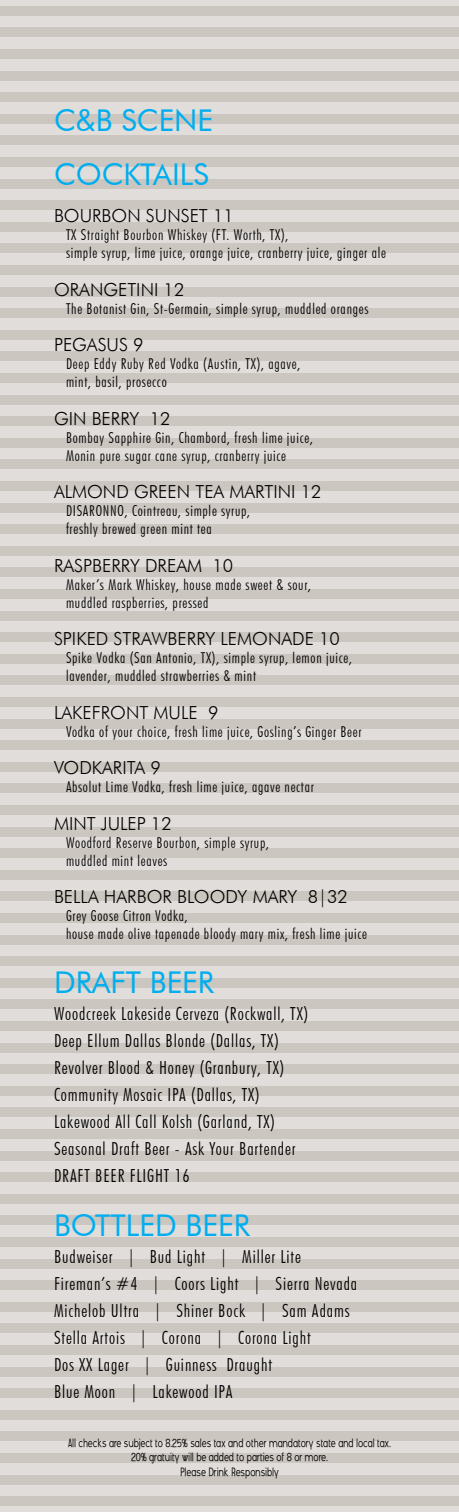
<style>
.page{position:relative;width:459px;height:1512px;background:#e1ddda}
.page>*{position:absolute;margin:0;border:0;box-sizing:border-box;transform-origin:0 0}
.t1{font:30px/54px "Futura BT";color:#00aeef}
.t2{font:300 condensed 18px/27px "Futura BT";letter-spacing:.05em;color:#000}
.t3{font:300 18px "Futura BT";color:#000}
.t4{font:300 condensed 15px/18px "Futura BT";letter-spacing:.05em;color:#000}
.t5{font:12px/14.4px "Angostura";color:#000;text-align:center}
</style>
<div class="page">
<div style="left:0;top:6px;width:459px;height:10px;background:#ccc6c1"></div>
<div style="left:0;top:200px;width:459px;height:10px;background:#ccc6c1"></div>
<div style="left:0;top:179px;width:459px;height:9px;background:#ccc6c1"></div>
<div style="left:0;top:157px;width:459px;height:10px;background:#ccc6c1"></div>
<div style="left:0;top:136px;width:459px;height:9px;background:#ccc6c1"></div>
<div style="left:0;top:114px;width:459px;height:10px;background:#ccc6c1"></div>
<div style="left:0;top:92px;width:459px;height:10px;background:#ccc6c1"></div>
<div style="left:0;top:71px;width:459px;height:9px;background:#ccc6c1"></div>
<div style="left:0;top:49px;width:459px;height:10px;background:#ccc6c1"></div>
<div style="left:0;top:28px;width:459px;height:9px;background:#ccc6c1"></div>
<div style="left:0;top:222px;width:459px;height:10px;background:#ccc6c1"></div>
<div style="left:0;top:416px;width:459px;height:10px;background:#ccc6c1"></div>
<div style="left:0;top:395px;width:459px;height:9px;background:#ccc6c1"></div>
<div style="left:0;top:373px;width:459px;height:10px;background:#ccc6c1"></div>
<div style="left:0;top:352px;width:459px;height:9px;background:#ccc6c1"></div>
<div style="left:0;top:330px;width:459px;height:10px;background:#ccc6c1"></div>
<div style="left:0;top:308px;width:459px;height:10px;background:#ccc6c1"></div>
<div style="left:0;top:287px;width:459px;height:9px;background:#ccc6c1"></div>
<div style="left:0;top:265px;width:459px;height:10px;background:#ccc6c1"></div>
<div style="left:0;top:244px;width:459px;height:9px;background:#ccc6c1"></div>
<div style="left:0;top:438px;width:459px;height:10px;background:#ccc6c1"></div>
<div style="left:0;top:632px;width:459px;height:10px;background:#ccc6c1"></div>
<div style="left:0;top:611px;width:459px;height:9px;background:#ccc6c1"></div>
<div style="left:0;top:589px;width:459px;height:10px;background:#ccc6c1"></div>
<div style="left:0;top:568px;width:459px;height:9px;background:#ccc6c1"></div>
<div style="left:0;top:546px;width:459px;height:10px;background:#ccc6c1"></div>
<div style="left:0;top:524px;width:459px;height:10px;background:#ccc6c1"></div>
<div style="left:0;top:503px;width:459px;height:9px;background:#ccc6c1"></div>
<div style="left:0;top:481px;width:459px;height:10px;background:#ccc6c1"></div>
<div style="left:0;top:460px;width:459px;height:9px;background:#ccc6c1"></div>
<div style="left:0;top:654px;width:459px;height:10px;background:#ccc6c1"></div>
<div style="left:0;top:848px;width:459px;height:10px;background:#ccc6c1"></div>
<div style="left:0;top:827px;width:459px;height:9px;background:#ccc6c1"></div>
<div style="left:0;top:805px;width:459px;height:10px;background:#ccc6c1"></div>
<div style="left:0;top:784px;width:459px;height:9px;background:#ccc6c1"></div>
<div style="left:0;top:762px;width:459px;height:10px;background:#ccc6c1"></div>
<div style="left:0;top:740px;width:459px;height:10px;background:#ccc6c1"></div>
<div style="left:0;top:719px;width:459px;height:9px;background:#ccc6c1"></div>
<div style="left:0;top:697px;width:459px;height:10px;background:#ccc6c1"></div>
<div style="left:0;top:676px;width:459px;height:9px;background:#ccc6c1"></div>
<div style="left:0;top:870px;width:459px;height:10px;background:#ccc6c1"></div>
<div style="left:0;top:1064px;width:459px;height:10px;background:#ccc6c1"></div>
<div style="left:0;top:1043px;width:459px;height:9px;background:#ccc6c1"></div>
<div style="left:0;top:1021px;width:459px;height:10px;background:#ccc6c1"></div>
<div style="left:0;top:1000px;width:459px;height:9px;background:#ccc6c1"></div>
<div style="left:0;top:978px;width:459px;height:10px;background:#ccc6c1"></div>
<div style="left:0;top:956px;width:459px;height:10px;background:#ccc6c1"></div>
<div style="left:0;top:935px;width:459px;height:9px;background:#ccc6c1"></div>
<div style="left:0;top:913px;width:459px;height:10px;background:#ccc6c1"></div>
<div style="left:0;top:892px;width:459px;height:9px;background:#ccc6c1"></div>
<div style="left:0;top:1086px;width:459px;height:10px;background:#ccc6c1"></div>
<div style="left:0;top:1280px;width:459px;height:10px;background:#ccc6c1"></div>
<div style="left:0;top:1259px;width:459px;height:9px;background:#ccc6c1"></div>
<div style="left:0;top:1237px;width:459px;height:10px;background:#ccc6c1"></div>
<div style="left:0;top:1216px;width:459px;height:9px;background:#ccc6c1"></div>
<div style="left:0;top:1194px;width:459px;height:10px;background:#ccc6c1"></div>
<div style="left:0;top:1172px;width:459px;height:10px;background:#ccc6c1"></div>
<div style="left:0;top:1151px;width:459px;height:9px;background:#ccc6c1"></div>
<div style="left:0;top:1129px;width:459px;height:10px;background:#ccc6c1"></div>
<div style="left:0;top:1108px;width:459px;height:9px;background:#ccc6c1"></div>
<div style="left:0;top:1453px;width:459px;height:10px;background:#ccc6c1"></div>
<div style="left:0;top:1432px;width:459px;height:9px;background:#ccc6c1"></div>
<div style="left:0;top:1410px;width:459px;height:10px;background:#ccc6c1"></div>
<div style="left:0;top:1388px;width:459px;height:10px;background:#ccc6c1"></div>
<div style="left:0;top:1367px;width:459px;height:9px;background:#ccc6c1"></div>
<div style="left:0;top:1345px;width:459px;height:10px;background:#ccc6c1"></div>
<div style="left:0;top:1324px;width:459px;height:9px;background:#ccc6c1"></div>
<div style="left:0;top:1302px;width:459px;height:10px;background:#ccc6c1"></div>
<div style="left:0;top:1496px;width:459px;height:10px;background:#ccc6c1"></div>
<div style="left:0;top:1475px;width:459px;height:9px;background:#ccc6c1"></div>
<h1 class="t1" style="left:54px;top:93px;width:161px">C&amp;B SCENE<br>COCKTAILS</h1>
<p class="t3" style="left:54px;top:205px;width:181px">BOURBON SUNSET 11</p>
<p class="t4" style="left:66px;top:226px;width:322px">TX Straight Bourbon Whiskey (FT. Worth, TX),<br>simple syrup, lime juice, orange juice, cranberry juice, ginger ale</p>
<p class="t3" style="left:54px;top:278px;width:132px">ORANGETINI 12</p>
<p class="t4" style="left:66px;top:299px;width:304px">The Botanist Gin, St-Germain, simple syrup, muddled oranges</p>
<p class="t3" style="left:54px;top:334px;width:91px">PEGASUS 9</p>
<p class="t4" style="left:66px;top:355px;width:236px">Deep Eddy Ruby Red Vodka (Austin, TX), agave, mint, basil, prosecco</p>
<p class="t3" style="left:54px;top:407px;width:118px">GIN BERRY 12</p>
<p class="t4" style="left:66px;top:428px;width:248px">Bombay Sapphire Gin, Chambord, fresh lime juice,<br>Monin pure sugar cane syrup, cranberry juice</p>
<p class="t3" style="left:54px;top:481px;width:269px">ALMOND GREEN TEA MARTINI 12</p>
<p class="t4" style="left:66px;top:502px;width:186px">DISARONNO, Cointreau, simple syrup, freshly brewed green mint tea</p>
<p class="t3" style="left:54px;top:554px;width:181px">RASPBERRY DREAM 10</p>
<p class="t4" style="left:66px;top:575px;width:247px">Maker’s Mark Whiskey, house made sweet &amp; sour, muddled raspberries, pressed</p>
<p class="t3" style="left:54px;top:628px;width:287px">SPIKED STRAWBERRY LEMONADE 10</p>
<p class="t4" style="left:66px;top:649px;width:288px">Spike Vodka (San Antonio, TX), simple syrup, lemon juice, lavender, muddled strawberries &amp; mint</p>
<p class="t3" style="left:54px;top:701px;width:166px">LAKEFRONT MULE 9</p>
<p class="t4" style="left:66px;top:722px;width:297px">Vodka of your choice, fresh lime juice, Gosling’s Ginger Beer</p>
<p class="t3" style="left:54px;top:757px;width:108px">VODKARITA 9</p>
<p class="t4" style="left:66px;top:778px;width:249px">Absolut Lime Vodka, fresh lime juice, agave nectar</p>
<p class="t3" style="left:54px;top:812px;width:119px">MINT JULEP 12</p>
<p class="t4" style="left:66px;top:833px;width:204px">Woodford Reserve Bourbon, simple syrup, muddled mint leaves</p>
<p class="t3" style="left:54px;top:886px;width:295px">BELLA HARBOR BLOODY MARY 8|32</p>
<p class="t4" style="left:66px;top:907px;width:303px">Grey Goose Citron Vodka,<br>house made olive tapenade bloody mary mix, fresh lime juice</p>
<h1 class="t1" style="left:54px;top:955px;width:161px">DRAFT BEER</h1>
<p class="t2" style="left:54px;top:1000px;width:256px">Woodcreek Lakeside Cerveza (Rockwall, TX)<br>Deep Ellum Dallas Blonde (Dallas, TX)<br>Revolver Blood &amp; Honey (Granbury, TX)<br>Community Mosaic IPA (Dallas, TX)<br>Lakewood All Call Kolsh (Garland, TX)<br>Seasonal Draft Beer - Ask Your Bartender DRAFT BEER FLIGHT 16</p>
<h1 class="t1" style="left:54px;top:1198px;width:197px">BOTTLED BEER</h1>
<p class="t2" style="left:54px;top:1243px;width:305px">Budweiser | Bud Light | Miller Lite Fireman’s #4 | Coors Light | Sierra Nevada Michelob Ultra | Shiner Bock | Sam Adams Stella Artois | Corona | Corona Light<br>Dos XX Lager | Guinness Draught<br>Blue Moon | Lakewood IPA</p>
<p class="t5" style="left:68px;top:1435px;width:324px">All checks are subject to 8.25% sales tax and other mandatory state and local tax.<br>20% gratuity will be added to parties of 8 or more.<br>Please Drink Responsibly</p>
</div>
